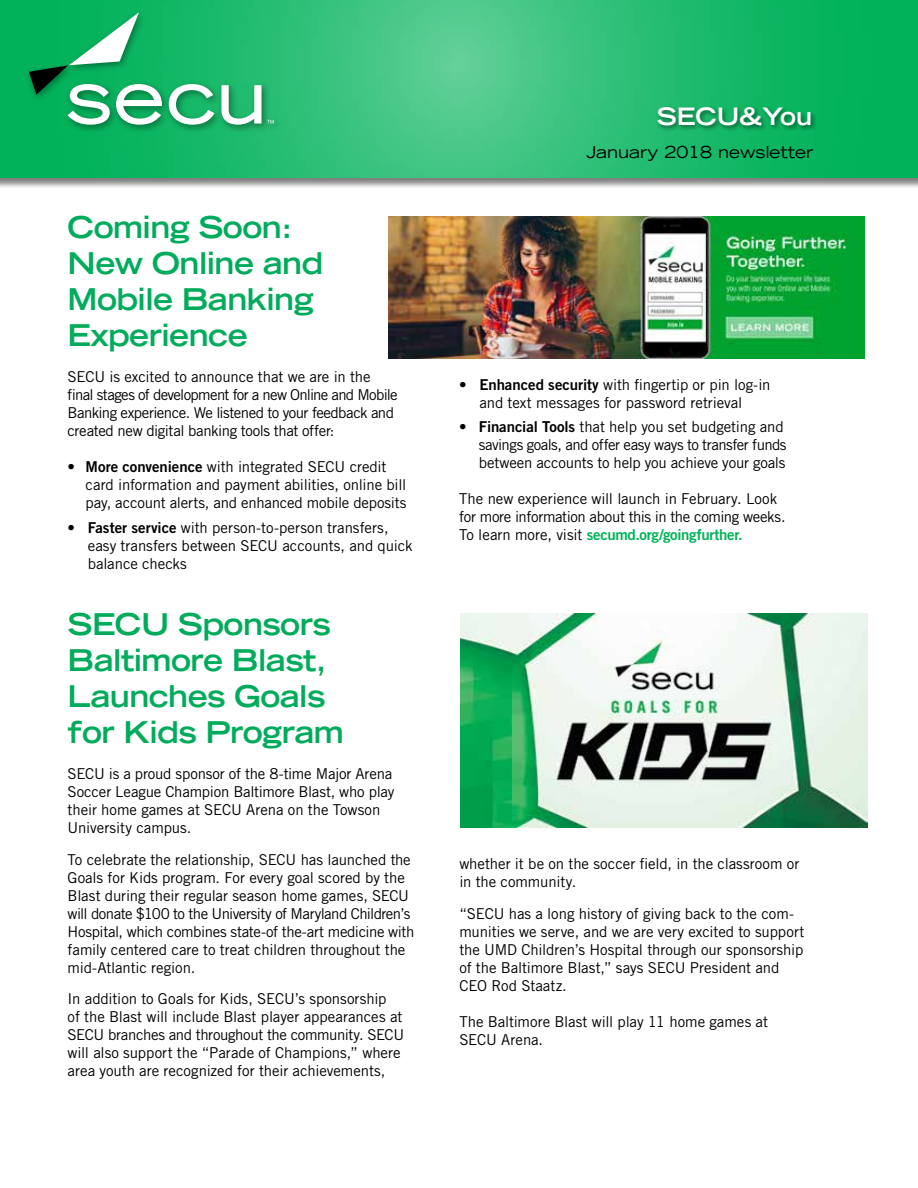
<style>
.page{position:relative;width:918px;height:1188px;background:#fff}
.page>*{position:absolute;margin:0;border:0;box-sizing:border-box;transform-origin:0 0}
.t1{font:700 expanded 30px/36px "Trade Gothic LT Std";letter-spacing:-.02em;color:#00ac5b}
.t2{font:700 expanded 24px "Trade Gothic LT Std";color:#fff}
.t3{font:expanded 16.5px "Trade Gothic LT Std";color:#000}
.t4{font:15px/18px "Trade Gothic LT Std";letter-spacing:-.01em;color:#000}
.t5{font:15px/18px "Trade Gothic LT Std";letter-spacing:-.03em;color:#000}
.t6{font:15px "Trade Gothic LT Std Bd 2";letter-spacing:-.02em;color:#00b259}
.s1{font-family:"Trade Gothic LT Std Bd 2"}
.s2{font-family:"Trade Gothic LT Std";color:#000}
</style>
<div class="page">
<div style="left:0;top:0;width:918px;height:189px;background:#000;opacity:.5"></div>
<img style="left:0;top:0;width:918px;height:177px">
<div style="left:655px;top:105px;width:162px;height:27px;background:#000;opacity:.5"></div>
<div style="left:25px;top:8px;width:258px;height:126px;background:#000;opacity:.4"></div>
<svg style="left:29px;top:12px;width:133px;height:113px"></svg>
<svg style="left:169px;top:84px;width:45px;height:41px"></svg>
<svg style="left:221px;top:85px;width:40px;height:40px"></svg>
<svg style="left:267px;top:120px;width:7px;height:3px"></svg>
<img style="left:388px;top:216px;width:476px;height:142px">
<img style="left:460px;top:613px;width:407px;height:214px">
<h1 class="t1" style="left:68px;top:208px;width:257px">Coming Soon:<br>New Online and<br>Mobile Banking<br>Experience</h1>
<p class="t5" style="left:68px;top:367px;width:332px">SECU is excited to announce that we are in the final stages of development for a new Online and Mobile Banking experience. We listened to your feedback and created new digital banking tools that offer:</p>
<p class="t4" style="left:86px;top:457px;width:322px;text-indent:-18px">• <span class="s1">More convenience</span> with integrated SECU credit card information and payment abilities, online bill pay, account alerts, and enhanced mobile deposits</p>
<p class="t4" style="left:88px;top:518px;width:326px;text-indent:-20px">• <span class="s1">Faster service</span> with person-to-person transfers, easy transfers between SECU accounts, and quick balance checks</p>
<h1 class="t1" style="left:68px;top:606px;width:278px">SECU Sponsors<br>Baltimore Blast,<br>Launches Goals for Kids Program</h1>
<p class="t4" style="left:68px;top:765px;width:328px">SECU is a proud sponsor of the 8-time Major Arena Soccer League Champion Baltimore Blast, who play their home games at SECU Arena on the Towson University campus.</p>
<p class="t4" style="left:68px;top:850px;width:348px">To celebrate the relationship, SECU has launched the Goals for Kids program. For every goal scored by the Blast during their regular season home games, SECU will donate $100 to the University of Maryland Children’s Hospital, which combines state-of the-art medicine with family centered care to treat children throughout the mid-Atlantic region.</p>
<p class="t4" style="left:68px;top:990px;width:338px">In addition to Goals for Kids, SECU’s sponsorship<br>of the Blast will include Blast player appearances at SECU branches and throughout the community. SECU will also support the “Parade of Champions,” where area youth are recognized for their achievements,</p>
<h2 class="t2" style="left:657px;top:101px;width:157px">SECU&amp;You</h2>
<p class="t3" style="left:586px;top:141px;width:229px">January 2018 newsletter</p>
<p class="t4" style="left:459px;top:375px;width:313px;text-align:center">• <span class="s1">Enhanced security</span> with fingertip or pin log-in and text messages for password retrieval</p>
<p class="t4" style="left:479px;top:418px;width:309px;text-indent:-20px">• <span class="s1">Financial Tools</span> that help you set budgeting and savings goals, and offer easy ways to transfer funds between accounts to help you achieve your goals</p>
<p class="t4" style="left:459px;top:490px;width:328px">The new experience will launch in February. Look for more information about this in the coming weeks.</p>
<p class="t6" style="left:459px;top:526px;width:285px"><span class="s2">To learn more, visit</span> secumd.org/goingfurther.</p>
<p class="t4" style="left:459px;top:855px;width:342px">whether it be on the soccer field, in the classroom or in the community.</p>
<p class="t4" style="left:459px;top:904px;width:347px">“SECU has a long history of giving back to the com&shy;munities we serve, and we are very excited to support the UMD Children’s Hospital through our sponsorship of the Baltimore Blast,” says SECU President and CEO Rod Staatz.</p>
<p class="t4" style="left:459px;top:1012px;width:310px">The Baltimore Blast will play 11 home games at<br>SECU Arena.</p>
</div>
